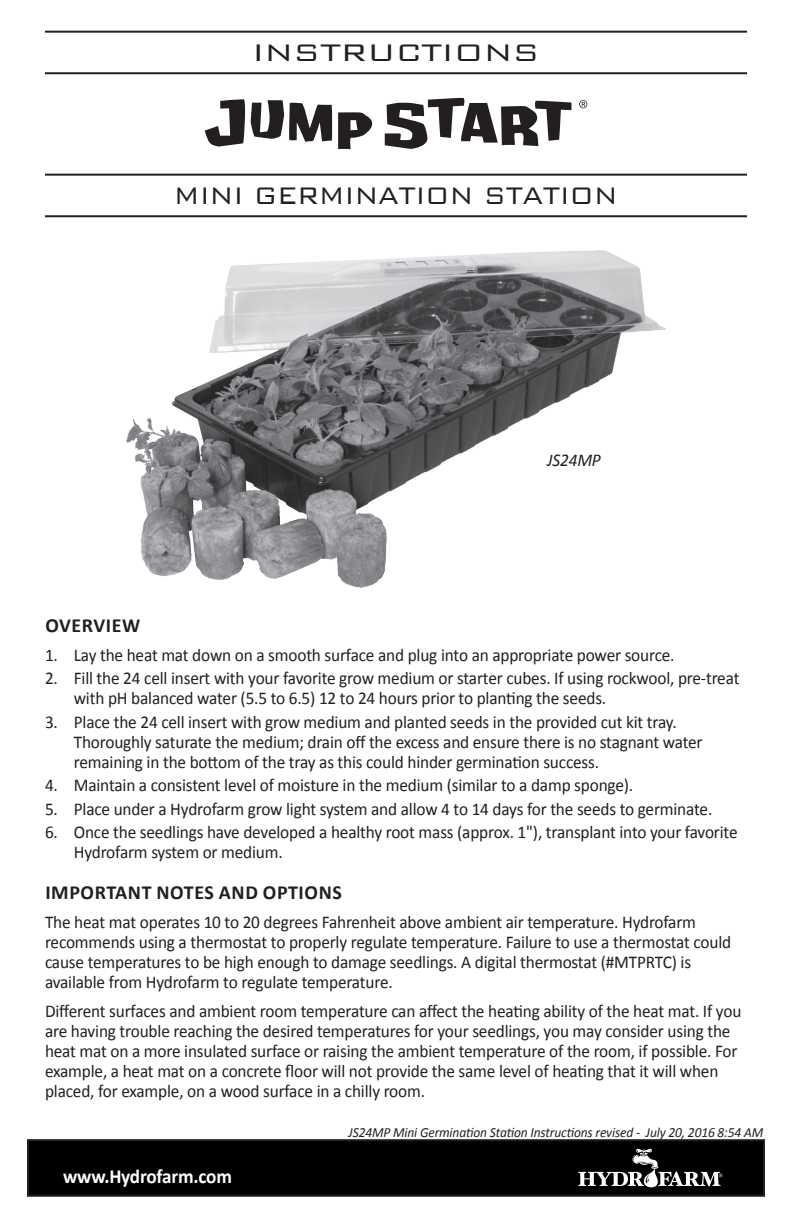
<style>
.page{position:relative;width:792px;height:1224px;background:#fff}
.page>*{position:absolute;margin:0;border:0;box-sizing:border-box;transform-origin:0 0}
.t1{font:300 32px "Bank Gothic";letter-spacing:-.01em;color:#231f20;scale:.9 1}
.t2{font:300 32px "Bank Gothic";letter-spacing:-.01em;color:#231f20;scale:1.1 1}
.t3{font:700 20px "Calibri";letter-spacing:.03em;color:#231f20}
.t4{font:700 20px "Calibri";letter-spacing:-.01em;color:#fff;scale:.96 1}
.t5{font:18px/20px "Calibri";letter-spacing:-.01em;color:#231f20;scale:.96 1}
.t6{font:italic 18px "Calibri";letter-spacing:-.01em;color:#231f20;scale:.96 1}
.t7{font:italic 14px "Calibri";letter-spacing:-.01em;color:#231f20;scale:.96 1}
</style>
<div class="page">
<div style="left:28px;top:1140px;width:736px;height:56px;background:#000001"></div>
<div style="left:27px;top:1139px;width:738px;height:58px;border:2px solid #231f20"></div>
<svg style="left:578px;top:1149px;width:144px;height:38px"></svg>
<hr style="left:45px;top:31px;width:702px;height:2px;background:#231f20">
<hr style="left:45px;top:72px;width:702px;height:2px;background:#231f20">
<hr style="left:45px;top:174px;width:702px;height:2px;background:#231f20">
<hr style="left:45px;top:215px;width:702px;height:2px;background:#231f20">
<svg style="left:579px;top:100px;width:8px;height:8px"></svg>
<svg style="left:205px;top:99px;width:40px;height:48px"></svg>
<svg style="left:251px;top:100px;width:81px;height:42px"></svg>
<svg style="left:338px;top:112px;width:34px;height:37px"></svg>
<svg style="left:385px;top:98px;width:186px;height:51px"></svg>
<img style="left:126px;top:251px;width:540px;height:336px">
<h1 class="t2" style="left:252px;top:29px;width:263px">INSTRUCTIONS</h1>
<h1 class="t1" style="left:174px;top:172px;width:495px">MINI GERMINATION STATION</h1>
<p class="t6" style="left:547px;top:447px;width:57px">JS24MP</p>
<p class="t3" style="left:45px;top:612px;width:96px">OVERVIEW</p>
<p class="t5" style="left:45px;top:645px;width:657px">1. Lay the heat mat down on a smooth surface and plug into an appropriate power source.</p>
<p class="t5" style="left:74px;top:668px;width:695px;text-indent:-29px">2. Fill the 24 cell insert with your favorite grow medium or starter cubes. If using rockwool, pre-treat with pH balanced water (5.5 to 6.5) 12 to 24 hours prior to planting the seeds.</p>
<p class="t5" style="left:74px;top:712px;width:657px;text-indent:-29px">3. Place the 24 cell insert with grow medium and planted seeds in the provided cut kit tray.<br>Thoroughly saturate the medium; drain off the excess and ensure there is no stagnant water remaining in the bottom of the tray as this could hinder germination success.</p>
<p class="t5" style="left:45px;top:775px;width:614px">4. Maintain a consistent level of moisture in the medium (similar to a damp sponge).</p>
<p class="t5" style="left:45px;top:799px;width:697px">5. Place under a Hydrofarm grow light system and allow 4 to 14 days for the seeds to germinate.</p>
<p class="t5" style="left:74px;top:823px;width:693px;text-indent:-29px">6. Once the seedlings have developed a healthy root mass (approx. 1"), transplant into your favorite<br>Hydrofarm system or medium.</p>
<p class="t3" style="left:45px;top:880px;width:298px">IMPORTANT NOTES AND OPTIONS</p>
<p class="t5" style="left:45px;top:912px;width:716px">The heat mat operates 10 to 20 degrees Fahrenheit above ambient air temperature. Hydrofarm recommends using a thermostat to properly regulate temperature. Failure to use a thermostat could cause temperatures to be high enough to damage seedlings. A digital thermostat (#MTPRTC) is available from Hydrofarm to regulate temperature.</p>
<p class="t5" style="left:45px;top:1001px;width:727px">Different surfaces and ambient room temperature can affect the heating ability of the heat mat. If you are having trouble reaching the desired temperatures for your seedlings, you may consider using the heat mat on a more insulated surface or raising the ambient temperature of the room, if possible. For example, a heat mat on a concrete floor will not provide the same level of heating that it will when placed, for example, on a wood surface in a chilly room.</p>
<p class="t4" style="left:63px;top:1164px;width:178px">www.Hydrofarm.com</p>
<p class="t7" style="left:349px;top:1122px;width:433px">JS24MP Mini Germination Station Instructions revised - July 20, 2016 8:54 AM</p>
</div>
